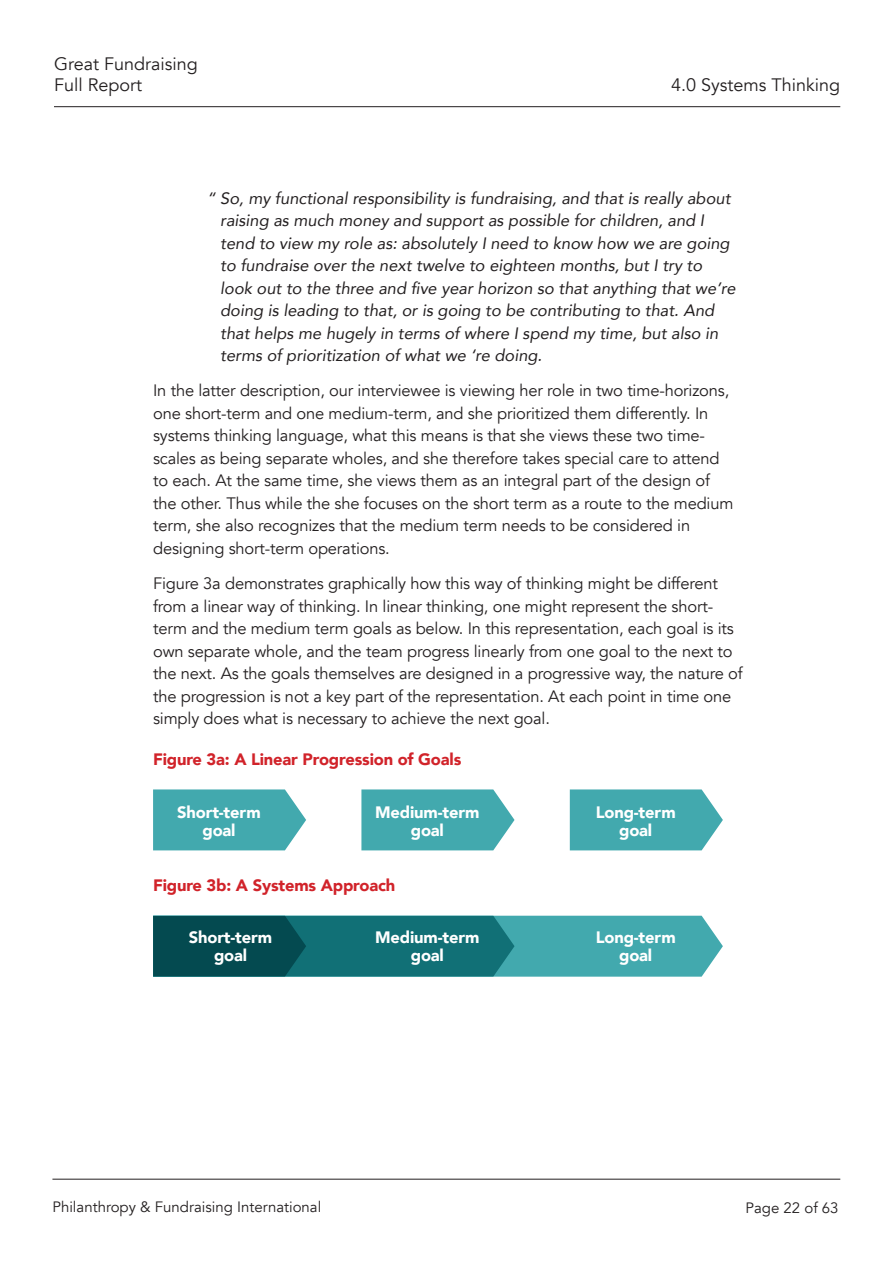
<style>
.page{position:relative;width:893px;height:1263px;background:#fff}
.page>*{position:absolute;margin:0;border:0;box-sizing:border-box;transform-origin:0 0}
.t1{font:18px/21.6px "Avenir";color:#231f20}
.t2{font:16.5px/22.5px "Avenir";letter-spacing:-.01em;color:#231f20}
.t3{font:italic 16.5px/22.5px "Avenir";color:#231f20}
.t4{font:900 16.5px/18px "Avenir";letter-spacing:-.01em;color:#fff;text-align:center}
.t5{font:900 16.5px "Avenir";letter-spacing:-.01em;color:#d1232a}
.t6{font:15px "Avenir";color:#231f20}
</style>
<div class="page">
<hr style="left:52px;top:1179px;width:788px;height:1px;background:#231f20">
<hr style="left:54px;top:106px;width:786px;height:1px;background:#231f20">
<svg style="left:570px;top:789px;width:153px;height:61px;background:#50afb4"></svg>
<svg style="left:361px;top:789px;width:153px;height:61px;background:#50afb4"></svg>
<svg style="left:153px;top:789px;width:153px;height:61px;background:#50afb4"></svg>
<svg style="left:153px;top:916px;width:570px;height:61px;background:#247e84"></svg>
<p class="t1" style="left:54px;top:53px;width:145px">Great Fundraising<br>Full Report</p>
<p class="t1" style="left:671px;top:75px;width:171px">4.0 Systems Thinking</p>
<p class="t3" style="left:220px;top:186px;width:517px;text-indent:-13px">“ So, my functional responsibility is fundraising, and that is really about raising as much money and support as possible for children, and I tend to view my role as: absolutely I need to know how we are going to fundraise over the next twelve to eighteen months, but I try to look out to the three and five year horizon so that anything that we’re doing is leading to that, or is going to be contributing to that. And that helps me hugely in terms of where I spend my time, but also in terms of prioritization of what we ‘re doing.</p>
<p class="t2" style="left:153px;top:380px;width:582px">In the latter description, our interviewee is viewing her role in two time-horizons, one short-term and one medium-term, and she prioritized them differently. In systems thinking language, what this means is that she views these two time&shy;scales as being separate wholes, and she therefore takes special care to attend to each. At the same time, she views them as an integral part of the design of the other. Thus while the she focuses on the short term as a route to the medium term, she also recognizes that the medium term needs to be considered in designing short-term operations.</p>
<p class="t2" style="left:153px;top:572px;width:591px">Figure 3a demonstrates graphically how this way of thinking might be different from a linear way of thinking. In linear thinking, one might represent the short&shy;term and the medium term goals as below. In this representation, each goal is its own separate whole, and the team progress linearly from one goal to the next to the next. As the goals themselves are designed in a progressive way, the nature of the progression is not a key part of the representation. At each point in time one simply does what is necessary to achieve the next goal.</p>
<p class="t5" style="left:153px;top:745px;width:310px">Figure 3a: A Linear Progression of Goals</p>
<p class="t4" style="left:177px;top:803px;width:85px">Short-term goal</p>
<p class="t4" style="left:375px;top:803px;width:106px">Medium-term goal</p>
<p class="t4" style="left:596px;top:803px;width:81px">Long-term goal</p>
<p class="t5" style="left:153px;top:871px;width:244px">Figure 3b: A Systems Approach</p>
<p class="t4" style="left:189px;top:928px;width:85px">Short-term goal</p>
<p class="t4" style="left:375px;top:928px;width:106px">Medium-term goal</p>
<p class="t4" style="left:596px;top:928px;width:81px">Long-term goal</p>
<p class="t6" style="left:52px;top:1198px;width:270px">Philanthropy &amp; Fundraising International</p>
<p class="t6" style="left:745px;top:1199px;width:95px">Page 22 of 63</p>
</div>
